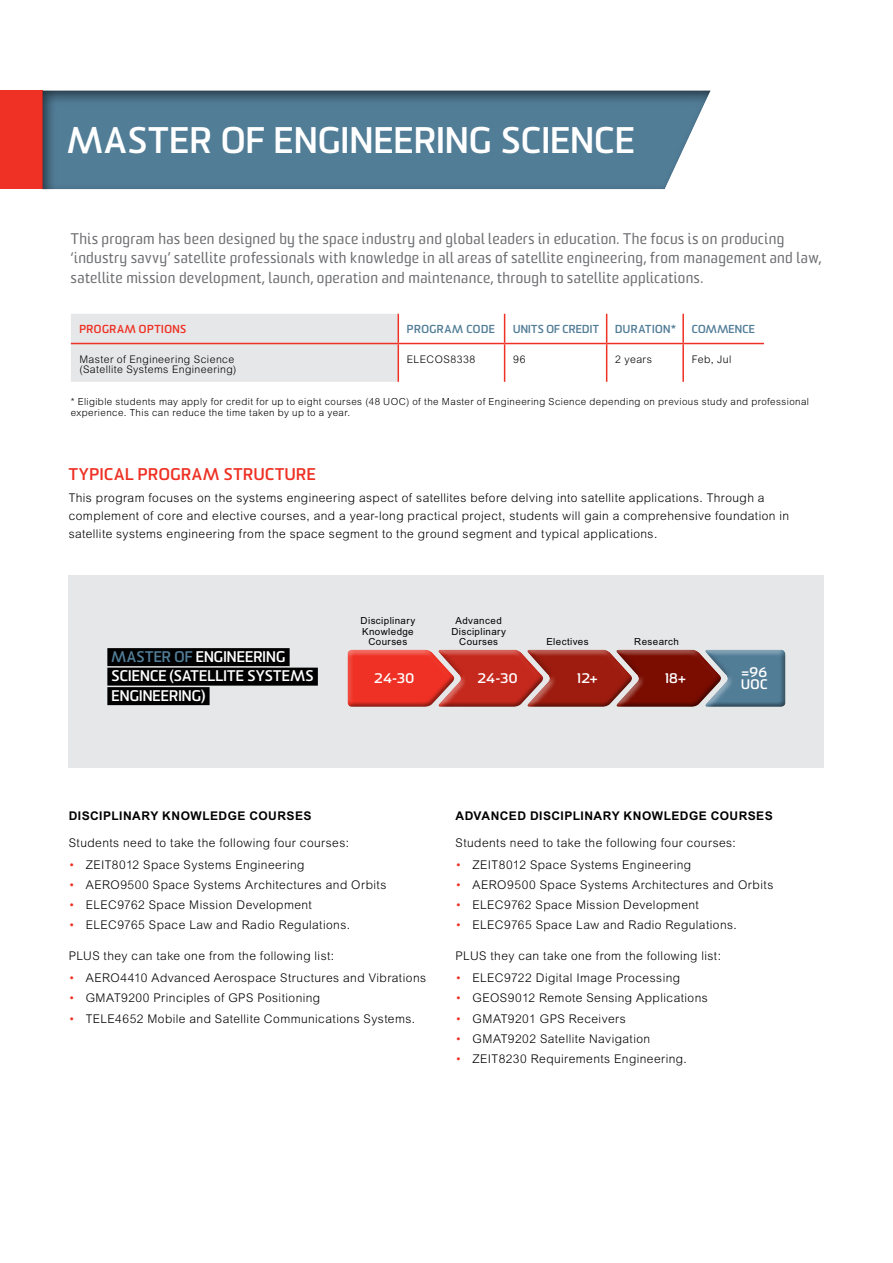
<style>
.page{position:relative;width:893px;height:1263px;background:#fff}
.page>*{position:absolute;margin:0;border:0;box-sizing:border-box;transform-origin:0 0}
.t1{font:700 36px "Sommet";letter-spacing:.02em;color:#fff}
.t2{font:700 16.5px "Sommet";letter-spacing:.045em;color:#ee3124}
.t3{font:15px/19.5px "Sommet";letter-spacing:.025em;color:#6d6e71}
.t4{font:700 15px/19.5px "Sommet";letter-spacing:.02em;color:#fff}
.t5{font:700 13.5px/12px "Sommet";letter-spacing:.04em;color:#fff}
.t6{font:300 12px/18px "Arial MT Std";letter-spacing:.035em;color:#000}
.t7{font:700 12px "Arial MT Std";letter-spacing:.045em;color:#000}
.t8{font:700 11.25px "Sommet";letter-spacing:.04em;color:#527d97}
.t9{font:700 11.25px "Sommet";letter-spacing:.05em;color:#ee3124}
.t10{font:300 10.5px/10.5px "Arial MT Std";letter-spacing:.04em;color:#000}
.t11{font:300 9.75px/10.5px "Arial MT Std";letter-spacing:.045em;color:#000}
.t12{font:9.75px/10.5px "Arial MT Std";letter-spacing:.04em;color:#000;text-align:center}
.s1{color:#527d97}
.s2{color:#ee3124}
</style>
<div class="page">
<div style="left:69px;top:575px;width:755px;height:193px;background:#e6e7e8"></div>
<div style="left:0;top:90px;width:43px;height:99px;background:#ee3124"></div>
<div style="left:42px;top:88px;width:669px;height:102px;background:#000;opacity:.6"></div>
<div style="left:71px;top:314px;width:328px;height:68px;background:#e6e7e8"></div>
<svg style="left:504px;top:314px;width:1px;height:29px"></svg>
<svg style="left:606px;top:314px;width:1px;height:29px"></svg>
<hr style="left:398px;top:344px;width:1px;height:38px;background:#ee3124">
<hr style="left:504px;top:344px;width:1px;height:38px;background:#ee3124">
<hr style="left:606px;top:344px;width:1px;height:38px;background:#ee3124">
<hr style="left:682px;top:314px;width:2px;height:29px;background:#ee3124">
<hr style="left:682px;top:344px;width:2px;height:38px;background:#ee3124">
<hr style="left:71px;top:343px;width:327px;height:1px;background:#ee3124">
<hr style="left:398px;top:343px;width:107px;height:1px;background:#ee3124">
<hr style="left:505px;top:343px;width:102px;height:1px;background:#ee3124">
<hr style="left:607px;top:343px;width:76px;height:1px;background:#ee3124">
<hr style="left:683px;top:343px;width:81px;height:1px;background:#ee3124">
<div style="left:436px;top:648px;width:108px;height:59px;background:#fff;opacity:.4"></div>
<div style="left:614px;top:648px;width:108px;height:59px;background:#fff;opacity:.4"></div>
<div style="left:524px;top:648px;width:108px;height:60px;background:#fff;opacity:.4"></div>
<div style="left:703px;top:648px;width:84px;height:59px;background:#dadfe2"></div>
<div style="left:703px;top:650px;width:84px;height:58px;background:#000;opacity:.4"></div>
<svg style="left:455px;top:650px;width:330px;height:57px;background:#92413e"></svg>
<div style="left:346px;top:648px;width:109px;height:57px;background:#fff;opacity:.4"></div>
<div style="left:346px;top:656px;width:109px;height:52px;background:#000;opacity:.4"></div>
<div style="left:107px;top:648px;width:183px;height:18px;background:#000"></div>
<div style="left:107px;top:668px;width:211px;height:18px;background:#000"></div>
<div style="left:107px;top:687px;width:103px;height:18px;background:#000"></div>
<h1 class="t1" style="left:67px;top:118px;width:505px">MASTER OF ENGINEERING SCIENCE</h1>
<p class="t3" style="left:71px;top:230px;width:752px">This program has been designed by the space industry and global leaders in education. The focus is on producing ‘industry savvy’ satellite professionals with knowledge in all areas of satellite engineering, from management and law, satellite mission development, launch, operation and maintenance, through to satellite applications.</p>
<p class="t9" style="left:79px;top:322px;width:101px">PROGRAM OPTIONS</p>
<p class="t8" style="left:407px;top:322px;width:89px">PROGRAM CODE</p>
<p class="t8" style="left:513px;top:322px;width:87px">UNITS OF CREDIT</p>
<p class="t8" style="left:615px;top:322px;width:62px">DURATION*</p>
<p class="t8" style="left:692px;top:322px;width:45px">COMMENCE</p>
<p class="t10" style="left:79px;top:354px;width:159px">Master of Engineering Science (Satellite Systems Engineering)</p>
<p class="t10" style="left:407px;top:354px;width:70px">ELECOS8338</p>
<p class="t10" style="left:513px;top:354px;width:14px">96</p>
<p class="t10" style="left:615px;top:354px;width:38px">2 years</p>
<p class="t10" style="left:692px;top:354px;width:41px">Feb, Jul</p>
<p class="t11" style="left:71px;top:397px;width:740px">* Eligible students may apply for credit for up to eight courses (48 UOC) of the Master of Engineering Science depending on previous study and professional experience. This can reduce the time taken by up to a year.</p>
<h2 class="t2" style="left:69px;top:464px;width:10px">TYPI</h2>
<h2 class="t2" style="left:104px;top:464px;width:212px">CAL PROGRAM STRUCTURE</h2>
<p class="t6" style="left:69px;top:489px;width:722px">This program focuses on the systems engineering aspect of satellites before delving into satellite applications. Through a complement of core and elective courses, and a year-long practical project, students will gain a comprehensive foundation in satellite systems engineering from the space segment to the ground segment and typical applications.</p>
<p class="t12" style="left:361px;top:616px;width:56px">Disciplinary<br>Knowledge<br>Courses</p>
<p class="t12" style="left:451px;top:616px;width:56px">Advanced<br>Disciplinary<br>Courses</p>
<p class="t12" style="left:546px;top:637px;width:44px">Electives</p>
<p class="t12" style="left:634px;top:637px;width:46px">Research</p>
<p class="t4" style="left:112px;top:648px;width:175px"><span class="s1">MASTER OF</span> ENGINEERING<br>SCIENCE</p>
<p class="t4" style="left:112px;top:667px;width:201px;text-indent:58px">(SATELLITE SYSTEMS<br>ENGINEERING)</p>
<p class="t5" style="left:374px;top:673px;width:42px">24-30</p>
<p class="t5" style="left:477px;top:673px;width:42px">24-30</p>
<p class="t5" style="left:577px;top:673px;width:22px">12+</p>
<p class="t5" style="left:664px;top:673px;width:23px">18+</p>
<p class="t5" style="left:741px;top:667px;width:27px">=96<br>UOC</p>
<p class="t7" style="left:69px;top:809px;width:18px">DISCIPLINARY</p>
<p class="t7" style="left:162px;top:809px;width:20px">KNOWLEDGE</p>
<p class="t7" style="left:249px;top:809px;width:19px">COURSES</p>
<p class="t6" style="left:69px;top:833px;width:282px">Students need to take the following four courses:</p>
<p class="t6" style="left:69px;top:856px;width:237px"><span class="s2">•</span> ZEIT8012 Space Systems Engineering</p>
<p class="t6" style="left:69px;top:876px;width:319px"><span class="s2">•</span> AERO9500 Space Systems Architectures and Orbits</p>
<p class="t6" style="left:69px;top:896px;width:245px"><span class="s2">•</span> ELEC9762 Space Mission Development</p>
<p class="t6" style="left:69px;top:916px;width:283px"><span class="s2">•</span> ELEC9765 Space Law and Radio Regulations.</p>
<p class="t6" style="left:69px;top:947px;width:267px">PLUS they can take one from the following list:</p>
<p class="t6" style="left:69px;top:969px;width:359px"><span class="s2">•</span> AERO4410 Advanced Aerospace Structures and Vibrations</p>
<p class="t6" style="left:69px;top:989px;width:253px"><span class="s2">•</span> GMAT9200 Principles of GPS Positioning</p>
<p class="t6" style="left:69px;top:1009px;width:348px"><span class="s2">•</span> TELE4652 Mobile and Satellite Communications Systems.</p>
<p class="t7" style="left:455px;top:809px;width:36px">ADVANCED</p>
<p class="t7" style="left:530px;top:809px;width:18px">DISCIPLINARY</p>
<p class="t7" style="left:624px;top:809px;width:20px">KNOWLEDGE</p>
<p class="t7" style="left:711px;top:809px;width:19px">COURSES</p>
<p class="t6" style="left:455px;top:833px;width:282px">Students need to take the following four courses:</p>
<p class="t6" style="left:455px;top:856px;width:237px"><span class="s2">•</span> ZEIT8012 Space Systems Engineering</p>
<p class="t6" style="left:455px;top:876px;width:319px"><span class="s2">•</span> AERO9500 Space Systems Architectures and Orbits</p>
<p class="t6" style="left:455px;top:896px;width:245px"><span class="s2">•</span> ELEC9762 Space Mission Development</p>
<p class="t6" style="left:455px;top:916px;width:283px"><span class="s2">•</span> ELEC9765 Space Law and Radio Regulations.</p>
<p class="t6" style="left:455px;top:947px;width:267px">PLUS they can take one from the following list:</p>
<p class="t6" style="left:455px;top:969px;width:226px"><span class="s2">•</span> ELEC9722 Digital Image Processing</p>
<p class="t6" style="left:455px;top:989px;width:254px"><span class="s2">•</span> GEOS9012 Remote Sensing Applications</p>
<p class="t6" style="left:455px;top:1009px;width:172px"><span class="s2">•</span> GMAT9201 GPS Receivers</p>
<p class="t6" style="left:455px;top:1029px;width:196px"><span class="s2">•</span> GMAT9202 Satellite Navigation</p>
<p class="t6" style="left:455px;top:1049px;width:233px"><span class="s2">•</span> ZEIT8230 Requirements Engineering.</p>
</div>
